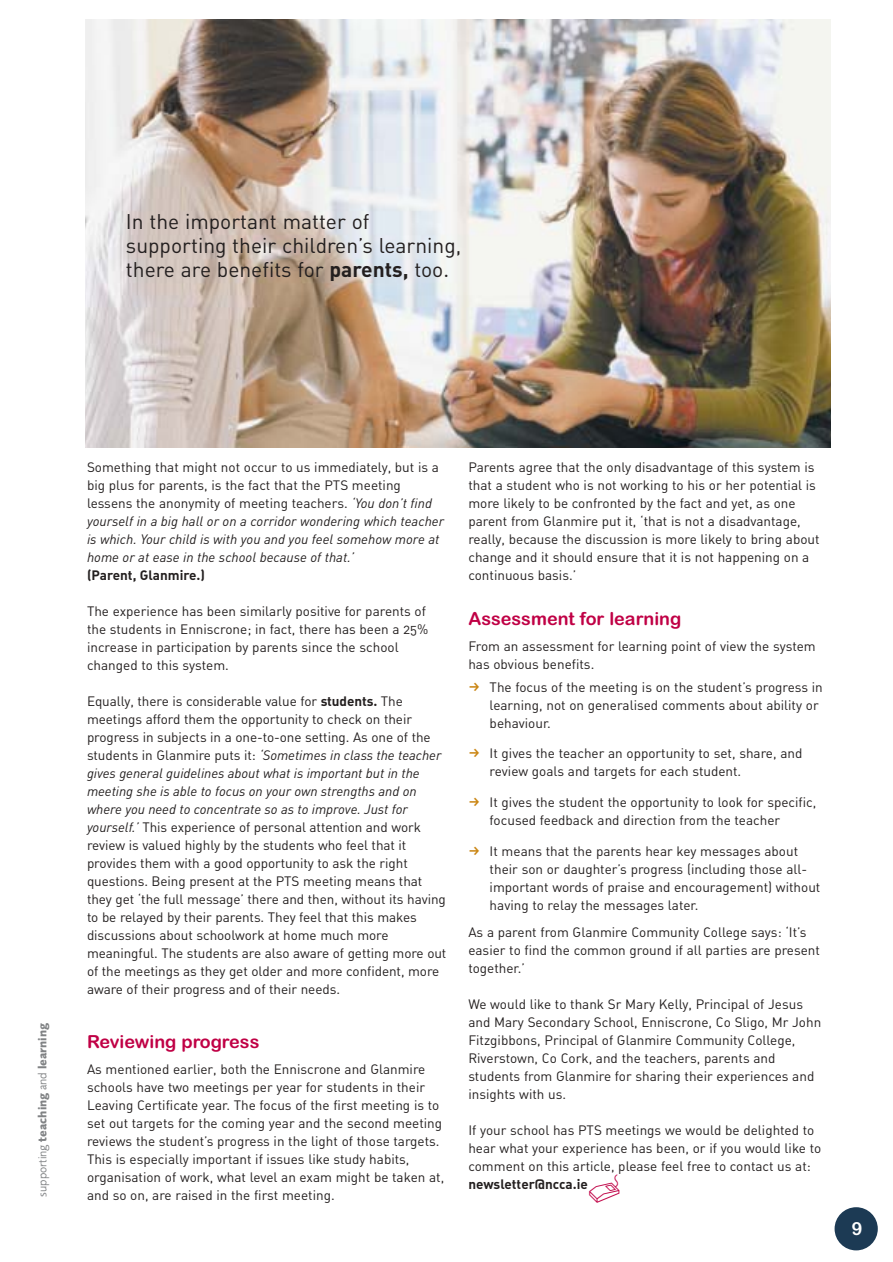
<style>
.page{position:relative;width:893px;height:1262px;background:#fff}
.page>*{position:absolute;margin:0;border:0;box-sizing:border-box;transform-origin:0 0}
.t1{font:36px "FF Dingbests";color:#c00045}
.t2{font:21px/24px "DIN Regular Alternate";color:#231f1f}
.t3{font:18px "Arial Rounded MT Bold";color:#c00045}
.t4{font:18px "Arial Rounded MT Bold";color:#fff}
.t5{font:13.5px/18px "DIN Regular Alternate";color:#231f1f}
.t6{font:italic 13.5px/18px "DIN";letter-spacing:-.005em;color:#231f1f}
.t7{font:13.5px "DIN Bold Alternate";color:#231f1f}
.t8{font:700 12px "Foundry Sans";color:#808284}
.s1{font-family:"DIN Bold Alternate"}
.s2{font-weight:400}
.s3{font-family:"DIN";font-style:italic}
.s4{font-family:"DIN Regular Alternate";font-style:normal}
.s5{font-family:"FF Dingbests";font-size:15px;color:#ca8512}
</style>
<div class="page">
<div style="left:834px;top:1207px;width:43px;height:43px;background:#1c3a54;border-radius:50%"></div>
<img style="left:85px;top:20px;width:745px;height:427px">
<h2 class="t2" style="left:126px;top:212px;width:337px">In the important matter of supporting their children’s learning, there are benefits for <span class="s1">parents,</span> too.</h2>
<p class="t8" style="left:38px;top:1196px;width:175px;rotate:-90deg"><span class="s2">supporting</span> teaching <span class="s2">and</span> learning</p>
<p class="t5" style="left:87px;top:459px;width:353px">Something that might not occur to us immediately, but is a big plus for parents, is the fact that the PTS meeting lessens the anonymity of meeting teachers. <span class="s3">‘You don’t find</span></p>
<p class="t6" style="left:87px;top:513px;width:358px">yourself in a big hall or on a corridor wondering which teacher is which. Your child is with you and you feel somehow more at home or at ease in the school because of that.’</p>
<p class="t7" style="left:87px;top:570px;width:119px">(Parent, Glanmire.)</p>
<p class="t5" style="left:87px;top:603px;width:343px">The experience has been similarly positive for parents of the students in Enniscrone; in fact, there has been a 25% increase in participation by parents since the school changed to this system.</p>
<p class="t5" style="left:87px;top:693px;width:345px">Equally, there is considerable value for <span class="s1">students.</span> The meetings afford them the opportunity to check on their progress in subjects in a one-to-one setting. As one of the</p>
<p class="t6" style="left:87px;top:747px;width:356px"><span class="s4">students in Glanmire puts it:</span> ‘Sometimes in class the teacher gives general guidelines about what is important but in the meeting she is able to focus on your own strengths and on where you need to concentrate so as to improve. Just for</p>
<p class="t5" style="left:87px;top:819px;width:361px"><span class="s3">yourself.’</span> This experience of personal attention and work review is valued highly by the students who feel that it provides them with a good opportunity to ask the right questions. Being present at the PTS meeting means that they get ‘the full message’ there and then, without its having to be relayed by their parents. They feel that this makes discussions about schoolwork at home much more meaningful. The students are also aware of getting more out of the meetings as they get older and more confident, more aware of their progress and of their needs.</p>
<h3 class="t3" style="left:87px;top:1034px;width:174px">Reviewing progress</h3>
<p class="t5" style="left:87px;top:1061px;width:359px">As mentioned earlier, both the Enniscrone and Glanmire schools have two meetings per year for students in their Leaving Certificate year. The focus of the first meeting is to set out targets for the coming year and the second meeting reviews the student’s progress in the light of those targets.<br>This is especially important if issues like study habits, organisation of work, what level an exam might be taken at, and so on, are raised in the first meeting.</p>
<p class="t5" style="left:468px;top:459px;width:353px">Parents agree that the only disadvantage of this system is that a student who is not working to his or her potential is more likely to be confronted by the fact and yet, as one parent from Glanmire put it, ‘that is not a disadvantage, really, because the discussion is more likely to bring about change and it should ensure that it is not happening on a continuous basis.’</p>
<h3 class="t3" style="left:468px;top:612px;width:214px">Assessment for learning</h3>
<p class="t5" style="left:468px;top:639px;width:349px">From an assessment for learning point of view the system has obvious benefits.</p>
<p class="t5" style="left:489px;top:679px;width:334px;text-indent:-21px"><span class="s5">f</span> The focus of the meeting is on the student’s progress in learning, not on generalised comments about ability or behaviour.</p>
<p class="t5" style="left:489px;top:746px;width:314px;text-indent:-21px"><span class="s5">f</span> It gives the teacher an opportunity to set, share, and review goals and targets for each student.</p>
<p class="t5" style="left:489px;top:795px;width:328px;text-indent:-21px"><span class="s5">f</span> It gives the student the opportunity to look for specific, focused feedback and direction from the teacher</p>
<p class="t5" style="left:489px;top:843px;width:332px;text-indent:-21px"><span class="s5">f</span> It means that the parents hear key messages about their son or daughter’s progress (including those all&shy;important words of praise and encouragement) without having to relay the messages later.</p>
<p class="t5" style="left:468px;top:924px;width:353px">As a parent from Glanmire Community College says: ‘It’s easier to find the common ground if all parties are present together.’</p>
<p class="t5" style="left:468px;top:996px;width:354px">We would like to thank Sr Mary Kelly, Principal of Jesus and Mary Secondary School, Enniscrone, Co Sligo, Mr John Fitzgibbons, Principal of Glanmire Community College, Riverstown, Co Cork, and the teachers, parents and students from Glanmire for sharing their experiences and insights with us.</p>
<p class="t5" style="left:468px;top:1122px;width:354px">If your school has PTS meetings we would be delighted to hear what your experience has been, or if you would like to comment on this article, please feel free to contact us at:</p>
<p class="t7" style="left:468px;top:1179px;width:121px">newsletter@ncca.ie</p>
<h1 class="t1" style="left:586px;top:1167px;width:38px">w</h1>
<h3 class="t4" style="left:852px;top:1221px;width:12px">9</h3>
</div>
